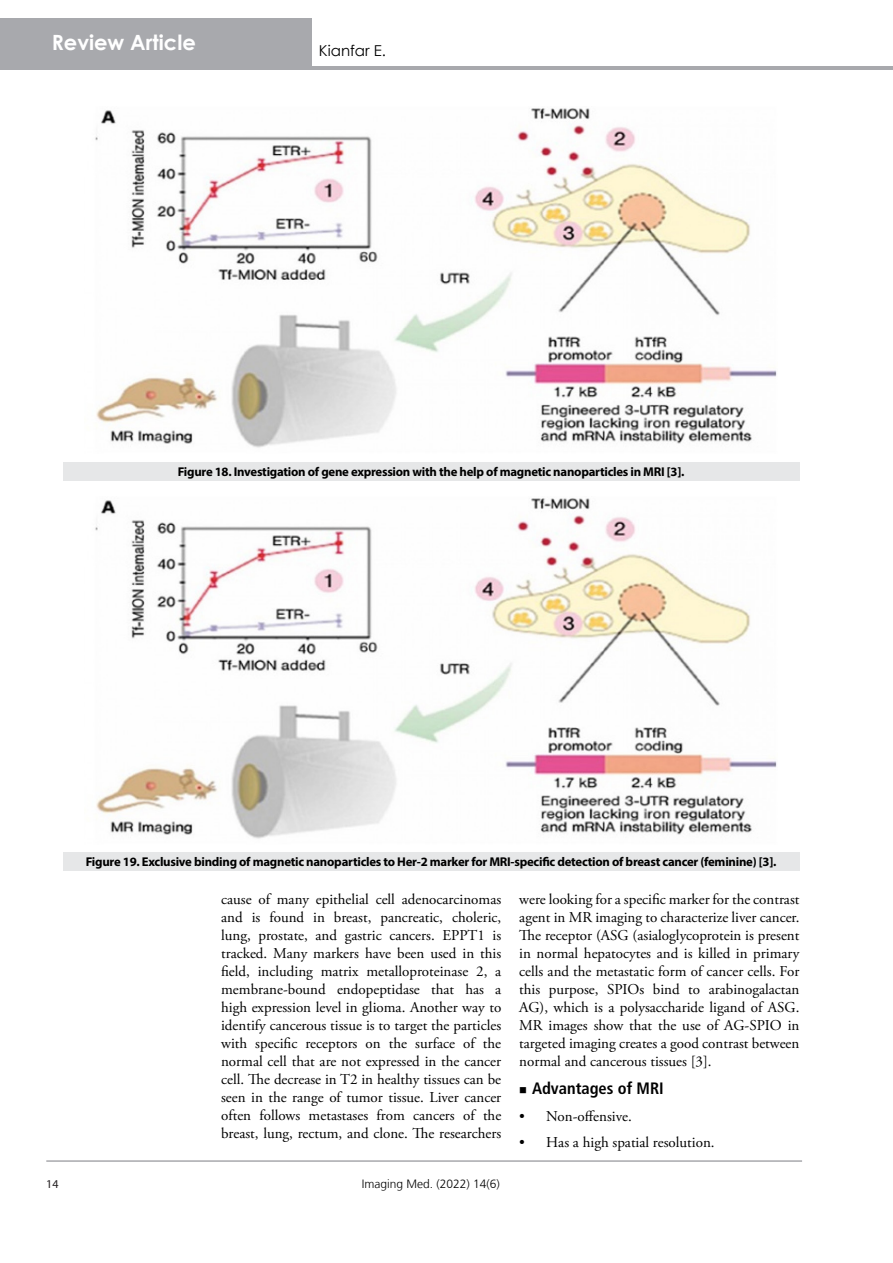
<style>
.page{position:relative;width:893px;height:1263px;background:#fff}
.page>*{position:absolute;margin:0;border:0;box-sizing:border-box;transform-origin:0 0}
.t1{font:700 21px "Century Gothic";color:#fff}
.t2{font:700 condensed 16.5px "Frutiger LT Std";color:#000}
.t3{font:15px/18px "Adobe Garamond Pro";color:#000;text-align:justify}
.t4{font:15px "Century Gothic";color:#000}
.t5{font:700 12.75px "Myriad Pro";letter-spacing:-.02em;color:#000}
.t6{font:300 12px "Frutiger LT";color:#000}
.t7{font:12px "Myriad Pro";color:#231f20}
</style>
<div class="page">
<div style="left:0;top:18px;width:312px;height:48px;background:#a8a9ad"></div>
<hr style="left:0;top:66px;width:893px;height:3px;background:#a8a9ad">
<hr style="left:46px;top:1160px;width:756px;height:2px;background:#a8a9ad">
<div style="left:63px;top:462px;width:736px;height:18px;background:#e6e7e8"></div>
<img style="left:95px;top:108px;width:682px;height:340px">
<div style="left:63px;top:852px;width:736px;height:18px;background:#e6e7e8"></div>
<img style="left:95px;top:498px;width:682px;height:341px">
<h1 class="t1" style="left:52px;top:27px;width:146px">Review Article</h1>
<p class="t4" style="left:319px;top:40px;width:69px">Kianfar E.</p>
<p class="t5" style="left:178px;top:463px;width:508px">Figure 18. Investigation of gene expression with the help of magnetic nanoparticles in MRI [3].</p>
<p class="t5" style="left:86px;top:854px;width:692px">Figure 19. Exclusive binding of magnetic nanoparticles to Her-2 marker for MRI-specific detection of breast cancer (feminine) [3].</p>
<p class="t3" style="left:221px;top:891px;width:282px">cause of many epithelial cell adenocarcinomas and is found in breast, pancreatic, choleric, lung, prostate, and gastric cancers. EPPT1 is tracked. Many markers have been used in this field, including matrix metalloproteinase 2, a membrane-bound endopeptidase that has a high expression level in glioma. Another way to identify cancerous tissue is to target the particles with specific receptors on the surface of the normal cell that are not expressed in the cancer cell. The decrease in T2 in healthy tissues can be seen in the range of tumor tissue. Liver cancer often follows metastases from cancers of the breast, lung, rectum, and clone. The researchers</p>
<p class="t3" style="left:519px;top:891px;width:282px">were looking for a specific marker for the contrast agent in MR imaging to characterize liver cancer.<br>The receptor (ASG (asialoglycoprotein is present in normal hepatocytes and is killed in primary cells and the metastatic form of cancer cells. For this purpose, SPIOs bind to arabinogalactan AG), which is a polysaccharide ligand of ASG.<br>MR images show that the use of AG-SPIO in targeted imaging creates a good contrast between normal and cancerous tissues [3].</p>
<p class="t2" style="left:532px;top:1079px;width:133px">Advantages of MRI</p>
<p class="t3" style="left:519px;top:1107px;width:114px">• Non-offensive.</p>
<p class="t3" style="left:519px;top:1134px;width:197px">• Has a high spatial resolution.</p>
<p class="t7" style="left:46px;top:1176px;width:14px">14</p>
<p class="t6" style="left:362px;top:1177px;width:140px">Imaging Med. (2022) 14(6)</p>
</div>
